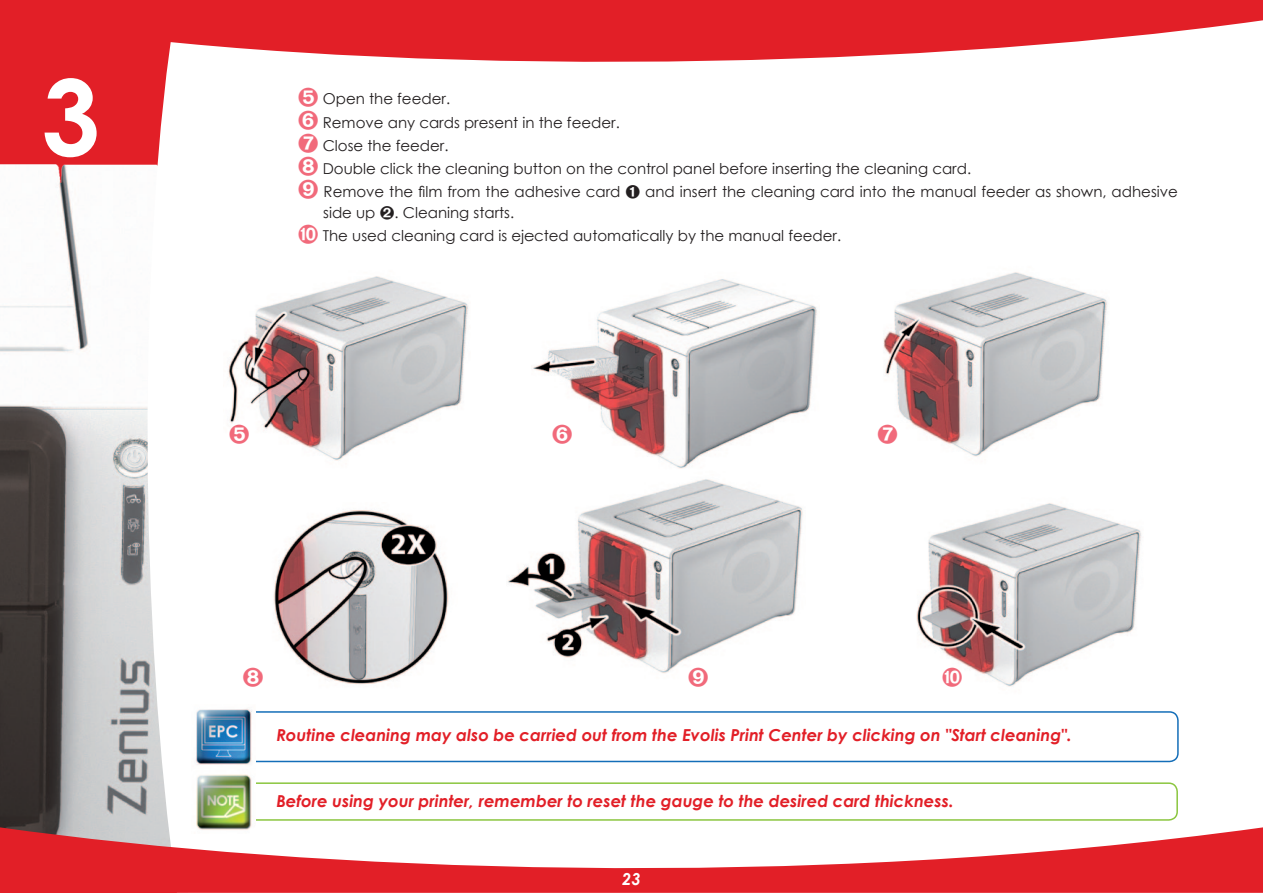
<style>
.page{position:relative;width:1263px;height:893px;background:#fff}
.page>*{position:absolute;margin:0;border:0;box-sizing:border-box;transform-origin:0 0}
.t1{font:700 105px "Century Gothic";color:#fff}
.t2{font:italic 700 16.5px "Century Gothic";color:#e21f27}
.t3{font:italic 700 16.5px "Century Gothic";color:#fff}
.t4{font:15px/23.1px "Century Gothic";color:#231f20}
</style>
<div class="page">
<div style="left:239px;top:711px;width:940px;height:51px;border:2px solid #146eb8;border-radius:9px"></div>
<div style="left:238px;top:782px;width:940px;height:39px;border:2px solid #8bc63f;border-radius:9px"></div>
<img style="left:0;top:90px;width:136px;height:737px">
<svg style="left:136px;top:79px;width:33px;height:748px"></svg>
<svg style="left:0;top:827px;width:1263px;height:66px;fill:#e21f27"></svg>
<svg style="left:0;top:0;width:1263px;height:79px;fill:#e21f27"></svg>
<img style="left:228px;top:276px;width:240px;height:185px">
<img style="left:533px;top:279px;width:284px;height:146px">
<img style="left:506px;top:425px;width:299px;height:289px">
<img style="left:273px;top:510px;width:176px;height:175px">
<img style="left:916px;top:503px;width:226px;height:184px">
<img style="left:883px;top:272px;width:224px;height:185px">
<img style="left:195px;top:709px;width:60px;height:56px">
<img style="left:191px;top:774px;width:64px;height:59px">
<svg style="left:230px;top:424px;width:19px;height:20px"></svg>
<svg style="left:553px;top:424px;width:19px;height:20px"></svg>
<svg style="left:883px;top:424px;width:14px;height:20px"></svg>
<svg style="left:689px;top:667px;width:19px;height:19px"></svg>
<svg style="left:942px;top:667px;width:20px;height:19px"></svg>
<h1 class="t1" style="left:41px;top:38px;width:60px">3</h1>
<p class="t4" style="left:323px;top:87px;width:650px">Open the feeder.<br>Remove any cards present in the feeder.<br>Close the feeder.<br>Double click the cleaning button on the control panel before inserting the cleaning card.<br>Remove the film from the adhesive card</p>
<p class="t4" style="left:645px;top:180px;width:534px">and insert the cleaning card into the manual feeder as shown, adhesive</p>
<p class="t4" style="left:323px;top:201px;width:520px;text-indent:72px">. Cleaning starts.<br>The used cleaning card is ejected automatically by the manual feeder.</p>
<p class="t4" style="left:323px;top:201px;width:54px">side up</p>
<p class="t2" style="left:276px;top:722px;width:797px">Routine cleaning may also be carried out from the Evolis Print Center by clicking on "Start cleaning".</p>
<p class="t2" style="left:276px;top:789px;width:679px">Before using your printer, remember to reset the gauge to the desired card thickness.</p>
<p class="t3" style="left:622px;top:866px;width:20px">23</p>
</div>
